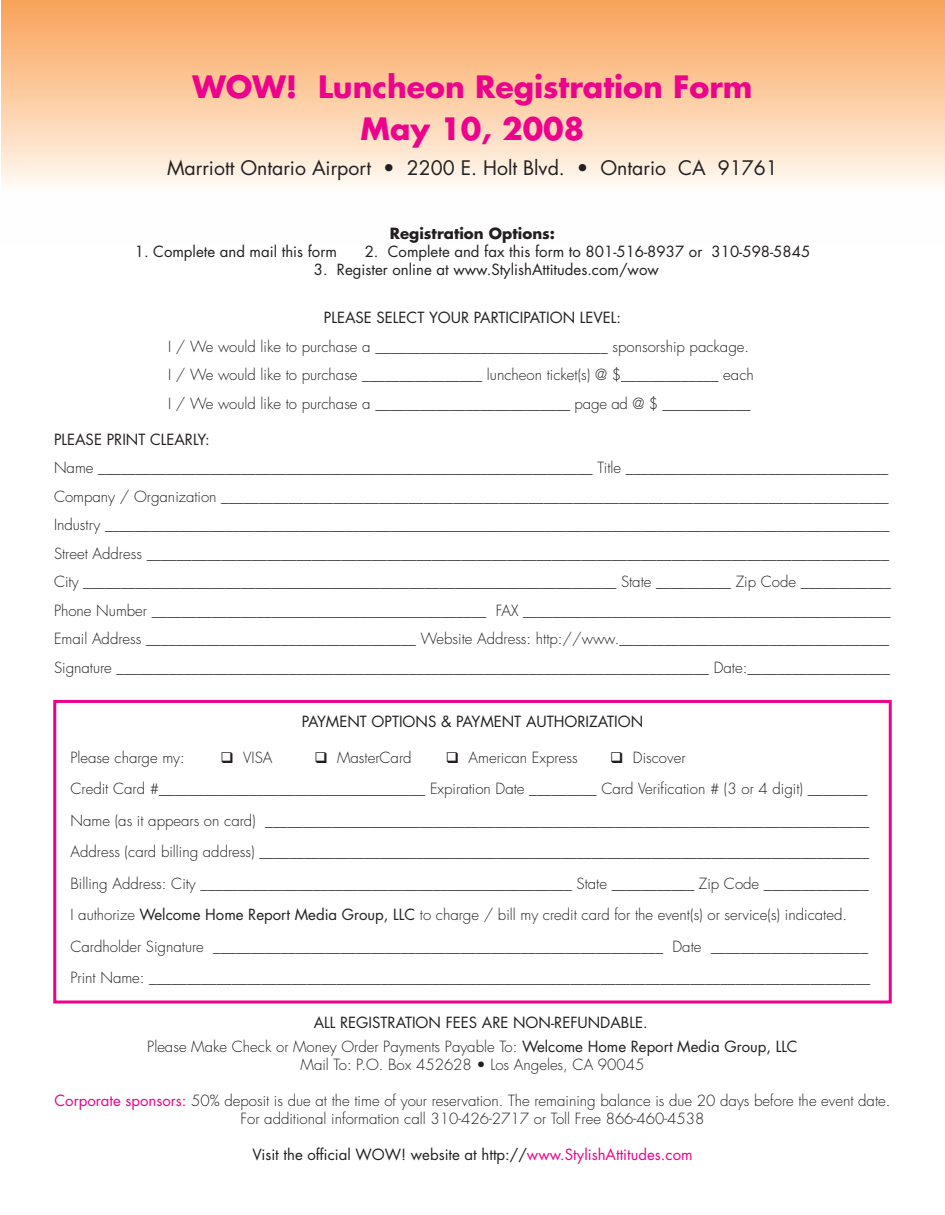
<style>
.page{position:relative;width:945px;height:1215px;background:#fff}
.page>*{position:absolute;margin:0;border:0;box-sizing:border-box;transform-origin:0 0}
.t1{font:700 30px/41.4px "Futura";color:#ed028c;text-align:center}
.t2{font:19.5px "Futura";color:#231f20}
.t3{font:300 15px/28.5px "Futura";color:#231f20}
.t4{font:15px/24px "Futura";color:#231f20}
.t5{font:700 15px "Futura";color:#231f20}
.s1{font-weight:400}
.s2{font-weight:300}
.s3{font-weight:400;color:#ed028c}
.s4{color:#ed028c}
</style>
<div class="page">
<div style="left:1px;top:0;width:944px;height:245px;background:linear-gradient(to bottom,#f9a35a,#fff)"></div>
<div style="left:53px;top:700px;width:839px;height:304px;border:3px solid #ed028c"></div>
<h1 class="t1" style="left:192px;top:69px;width:562px">WOW! Luncheon Registration Form<br>May 10, 2008</h1>
<h2 class="t2" style="left:167px;top:158px;width:612px">Marriott Ontario Airport • 2200 E. Holt Blvd. • Ontario CA 91761</h2>
<p class="t5" style="left:390px;top:227px;width:167px">Registration Options:</p>
<p class="t4" style="left:135px;top:241px;width:204px">1. Complete and mail this form</p>
<p class="t4" style="left:365px;top:241px;width:447px">2. Complete and fax this form to 801-516-8937 or 310-598-5845</p>
<p class="t4" style="left:314px;top:259px;width:346px">3. Register online at www.StylishAttitudes.com/wow</p>
<p class="t4" style="left:324px;top:307px;width:299px">PLEASE SELECT YOUR PARTICIPATION LEVEL:</p>
<p class="t3" style="left:168px;top:333px;width:587px">I / We would like to purchase a _______________________________ sponsorship package.<br>I / We would like to purchase ________________ luncheon ticket(s) @ $_____________ each<br>I / We would like to purchase a __________________________ page ad @ $ ____________</p>
<p class="t4" style="left:54px;top:429px;width:157px">PLEASE PRINT CLEARLY:</p>
<p class="t3" style="left:54px;top:455px;width:838px">Name ___________________________________________________________________ Title ___________________________________ Company / Organization _________________________________________________________________________________________ Industry _________________________________________________________________________________________________________ Street Address ___________________________________________________________________________________________________ City ________________________________________________________________________ State __________ Zip Code ____________ Phone Number _____________________________________________ FAX _________________________________________________ Email Address ____________________________________ Website Address: http://www.____________________________________ Signature _______________________________________________________________________________ Date:___________________</p>
<p class="t4" style="left:302px;top:711px;width:343px">PAYMENT OPTIONS &amp; PAYMENT AUTHORIZATION</p>
<p class="t3" style="left:70px;top:744px;width:116px">Please charge my:</p>
<p class="t3" style="left:221px;top:744px;width:53px">❑ VISA</p>
<p class="t3" style="left:314px;top:744px;width:99px">❑ MasterCard</p>
<p class="t3" style="left:446px;top:744px;width:133px">❑ American Express</p>
<p class="t3" style="left:70px;top:743px;width:801px;line-height:31.5px;text-indent:540px">❑ Discover<br>Credit Card #____________________________________ Expiration Date _________ Card Verification # (3 or 4 digit) ________ Name (as it appears on card) _________________________________________________________________________________ Address (card billing address) __________________________________________________________________________________ Billing Address: City __________________________________________________ State ___________ Zip Code ______________ I authorize <span class="s1">Welcome Home Report Media Group, LLC</span> to charge / bill my credit card for the event(s) or service(s) indicated.<br>Cardholder Signature ____________________________________________________________ Date _____________________ Print Name: _________________________________________________________________________________________________</p>
<p class="t4" style="left:147px;top:1012px;width:652px;text-indent:166px">ALL REGISTRATION FEES ARE NON-REFUNDABLE.<br><span class="s2">Please Make Check or Money Order Payments Payable To:</span> Welcome Home Report Media Group, LLC</p>
<p class="t3" style="left:301px;top:1052px;width:345px">Mail To: P.O. Box 452628 • Los Angeles, CA 90045</p>
<p class="t3" style="left:55px;top:1093px;width:837px;line-height:18px;text-align:center"><span class="s3">Corporate sponsors:</span> 50% deposit is due at the time of your reservation. The remaining balance is due 20 days before the event date.<br>For additional information call 310-426-2717 or Toll Free 866-460-4538</p>
<p class="t4" style="left:252px;top:1144px;width:442px">Visit the official WOW! website at http://<span class="s4">www.StylishAttitudes.com</span></p>
</div>
